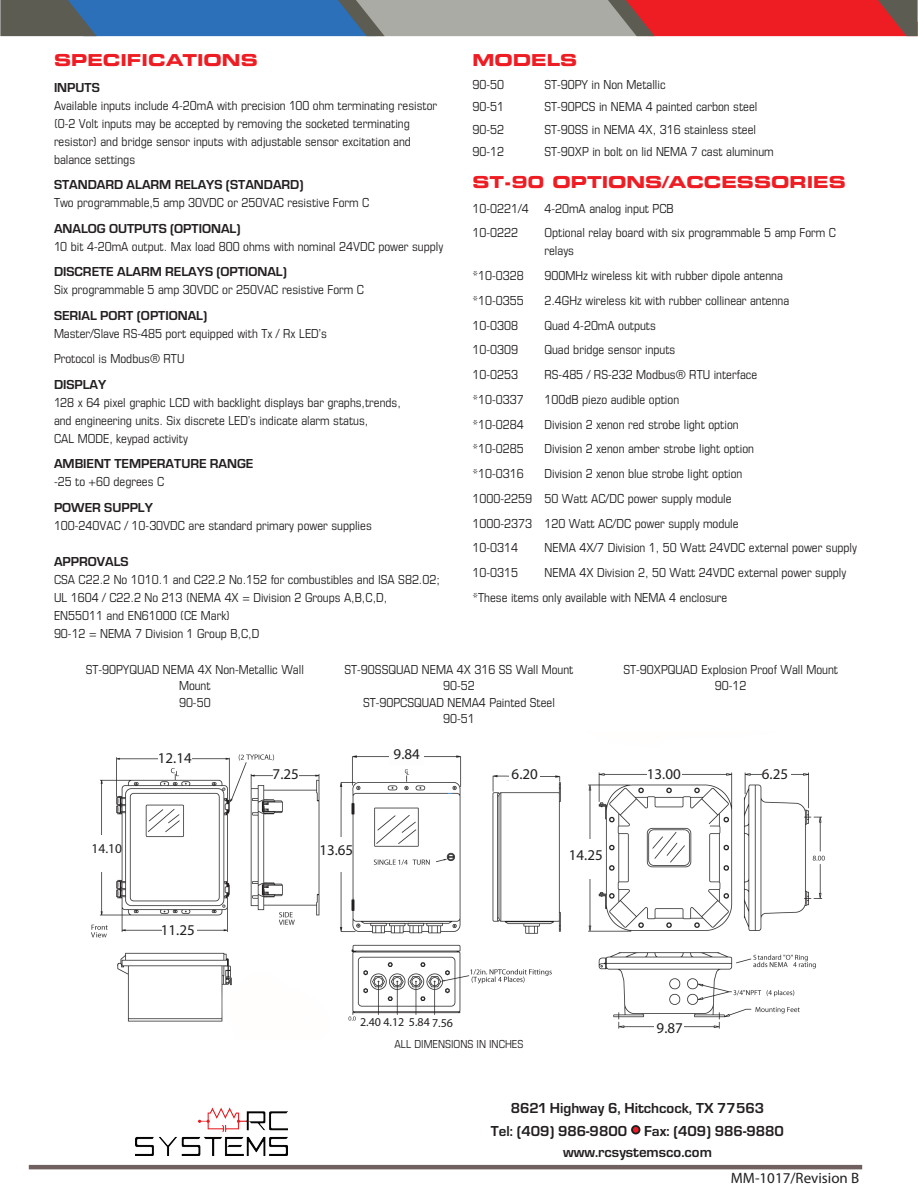
<style>
.page{position:relative;width:918px;height:1188px;background:#fff}
.page>*{position:absolute;margin:0;border:0;box-sizing:border-box;transform-origin:0 0}
.t1{font:16.5px "Eurostile LT Std Bold Ex 2";color:#ee1d23}
.t2{font:700 15px/22.5px "Eurostile";color:#231f20;text-align:center}
.t3{font:15px "Myriad Pro";color:#231f20}
.t4{font:13.5px/18px "Eurostile Con";color:#231f20}
.t5{font:700 13.5px "Eurostile";color:#231f20}
.t6{font:13.5px "Myriad Pro";color:#231f20}
.t7{font:12px "Eurostile Con";color:#231f20}
.t8{font:12px "Myriad Pro";color:#231f20}
</style>
<div class="page">
<img style="left:92px;top:754px;width:733px;height:275px">
<div style="left:158px;top:751px;width:33px;height:15px;background:#fff"></div>
<div style="left:92px;top:835px;width:20px;height:37px;background:#fff"></div>
<div style="left:162px;top:923px;width:35px;height:22px;background:#fff"></div>
<div style="left:273px;top:769px;width:26px;height:13px;background:#fff"></div>
<div style="left:389px;top:751px;width:34px;height:15px;background:#fdfdfd"></div>
<div style="left:509px;top:763px;width:31px;height:24px;background:#fff"></div>
<div style="left:328px;top:838px;width:24px;height:34px;background:#fff"></div>
<div style="left:647px;top:763px;width:34px;height:19px;background:#fff"></div>
<div style="left:762px;top:766px;width:28px;height:13px;background:#fff"></div>
<div style="left:654px;top:1021px;width:30px;height:13px;background:#fff"></div>
<div style="left:581px;top:840px;width:19px;height:39px;background:#fff"></div>
<div style="left:364px;top:1015px;width:89px;height:9px;background:#fff"></div>
<svg style="left:0;top:0;width:918px;height:36px;background:#8b6679"></svg>
<div style="left:632px;top:1126px;width:8px;height:8px;background:#ee1d23;border-radius:50%"></div>
<div style="left:631px;top:1125px;width:9px;height:9px;border:2px solid #231f20;border-radius:50%"></div>
<img style="left:135px;top:1107px;width:152px;height:49px">
<hr style="left:29px;top:1165px;width:833px;height:4px;background:#706160">
<p class="t1" style="left:54px;top:49px;width:205px">SPECIFICATIONS</p>
<p class="t5" style="left:54px;top:80px;width:47px">INPUTS</p>
<p class="t4" style="left:54px;top:97px;width:385px">Available inputs include 4-20mA with precision 100 ohm terminating resistor (0-2 Volt inputs may be accepted by removing the socketed terminating resistor) and bridge sensor inputs with adjustable sensor excitation and balance settings</p>
<p class="t5" style="left:54px;top:177px;width:251px">STANDARD ALARM RELAYS (STANDARD)</p>
<p class="t4" style="left:54px;top:194px;width:317px">Two programmable,5 amp 30VDC or 250VAC resistive Form C</p>
<p class="t5" style="left:54px;top:221px;width:188px">ANALOG OUTPUTS (OPTIONAL)</p>
<p class="t4" style="left:54px;top:238px;width:391px">10 bit 4-20mA output. Max load 800 ohms with nominal 24VDC power supply</p>
<p class="t5" style="left:54px;top:264px;width:234px">DISCRETE ALARM RELAYS (OPTIONAL)</p>
<p class="t4" style="left:54px;top:281px;width:312px">Six programmable 5 amp 30VDC or 250VAC resistive Form C</p>
<p class="t5" style="left:54px;top:308px;width:155px">SERIAL PORT (OPTIONAL)</p>
<p class="t4" style="left:54px;top:321px;width:274px;line-height:25.5px">Master/Slave RS-485 port equipped with Tx / Rx LED’s<br>Protocol is Modbus® RTU</p>
<p class="t5" style="left:54px;top:377px;width:54px">DISPLAY</p>
<p class="t4" style="left:54px;top:394px;width:348px">128 x 64 pixel graphic LCD with backlight displays bar graphs,trends, and engineering units. Six discrete LED’s indicate alarm status,<br>CAL MODE, keypad activity</p>
<p class="t5" style="left:54px;top:456px;width:201px">AMBIENT TEMPERATURE RANGE</p>
<p class="t4" style="left:54px;top:473px;width:112px">-25 to +60 degrees C</p>
<p class="t5" style="left:54px;top:500px;width:100px">POWER SUPPLY</p>
<p class="t4" style="left:54px;top:517px;width:319px">100-240VAC / 10-30VDC are standard primary power supplies</p>
<p class="t5" style="left:54px;top:554px;width:76px">APPROVALS</p>
<p class="t4" style="left:54px;top:571px;width:387px">CSA C22.2 No 1010.1 and C22.2 No.152 for combustibles and ISA S82.02; UL 1604 / C22.2 No 213 (NEMA 4X = Division 2 Groups A,B,C,D,<br>EN55011 and EN61000 (CE Mark)<br>90-12 = NEMA 7 Division 1 Group B,C,D</p>
<p class="t1" style="left:472px;top:49px;width:106px">MODELS</p>
<p class="t4" style="left:472px;top:76px;width:33px">90-50</p>
<p class="t4" style="left:544px;top:76px;width:123px">ST-90PY in Non Metallic</p>
<p class="t4" style="left:472px;top:98px;width:33px">90-51</p>
<p class="t4" style="left:544px;top:98px;width:214px">ST-90PCS in NEMA 4 painted carbon steel</p>
<p class="t4" style="left:472px;top:121px;width:33px">90-52</p>
<p class="t4" style="left:544px;top:121px;width:213px">ST-90SS in NEMA 4X, 316 stainless steel</p>
<p class="t4" style="left:472px;top:143px;width:33px">90-12</p>
<p class="t4" style="left:544px;top:143px;width:231px">ST-90XP in bolt on lid NEMA 7 cast aluminum</p>
<p class="t1" style="left:472px;top:170px;width:375px">ST-90 OPTIONS/ACCESSORIES</p>
<p class="t4" style="left:472px;top:196px;width:203px;line-height:24.8px">10-0221/4 4-20mA analog input PCB<br>10-0222</p>
<p class="t4" style="left:544px;top:224px;width:293px">Optional relay board with six programmable 5 amp Form C relays</p>
<p class="t4" style="left:472px;top:267px;width:53px">*10-0328</p>
<p class="t4" style="left:544px;top:267px;width:240px">900MHz wireless kit with rubber dipole antenna</p>
<p class="t4" style="left:472px;top:292px;width:53px">*10-0355</p>
<p class="t4" style="left:544px;top:292px;width:246px">2.4GHz wireless kit with rubber collinear antenna</p>
<p class="t4" style="left:472px;top:316px;width:47px">10-0308</p>
<p class="t4" style="left:544px;top:316px;width:113px">Quad 4-20mA outputs</p>
<p class="t4" style="left:472px;top:341px;width:47px">10-0309</p>
<p class="t4" style="left:544px;top:341px;width:132px">Quad bridge sensor inputs</p>
<p class="t4" style="left:472px;top:366px;width:47px">10-0253</p>
<p class="t4" style="left:544px;top:366px;width:214px">RS-485 / RS-232 Modbus® RTU interface</p>
<p class="t4" style="left:472px;top:391px;width:53px">*10-0337</p>
<p class="t4" style="left:544px;top:391px;width:136px">100dB piezo audible option</p>
<p class="t4" style="left:472px;top:415px;width:53px">*10-0284</p>
<p class="t4" style="left:544px;top:415px;width:196px">Division 2 xenon red strobe light option</p>
<p class="t4" style="left:472px;top:440px;width:53px">*10-0285</p>
<p class="t4" style="left:544px;top:440px;width:211px">Division 2 xenon amber strobe light option</p>
<p class="t4" style="left:472px;top:465px;width:53px">*10-0316</p>
<p class="t4" style="left:472px;top:462px;width:271px;line-height:24.8px;text-indent:72px">Division 2 xenon blue strobe light option 1000-2259 50 Watt AC/DC power supply module 1000-2373 120 Watt AC/DC power supply module 10-0314</p>
<p class="t4" style="left:544px;top:539px;width:314px">NEMA 4X/7 Division 1, 50 Watt 24VDC external power supply</p>
<p class="t4" style="left:472px;top:560px;width:375px;line-height:24.8px;text-indent:72px">NEMA 4X Division 2, 50 Watt 24VDC external power supply *These items only available with NEMA 4 enclosure</p>
<p class="t4" style="left:472px;top:564px;width:47px">10-0315</p>
<p class="t4" style="left:86px;top:661px;width:220px;line-height:16.5px;text-align:center">ST-90PYQUAD NEMA 4X Non-Metallic Wall<br>Mount<br>90-50</p>
<p class="t4" style="left:345px;top:661px;width:230px;line-height:16.5px;text-align:center">ST-90SSQUAD NEMA 4X 316 SS Wall Mount<br>90-52<br>ST-90PCSQUAD NEMA4 Painted Steel<br>90-51</p>
<p class="t4" style="left:623px;top:661px;width:216px;line-height:16.5px;text-align:center">ST-90XPQUAD Explosion Proof Wall Mount<br>90-12</p>
<p class="t6" style="left:92px;top:840px;width:32px">14.10</p>
<p class="t3" style="left:158px;top:749px;width:35px">12.14</p>
<p class="t3" style="left:161px;top:921px;width:35px">11.25</p>
<p class="t3" style="left:273px;top:765px;width:28px">7.25</p>
<p class="t3" style="left:319px;top:841px;width:35px">13.65</p>
<p class="t3" style="left:394px;top:745px;width:28px">9.84</p>
<p class="t3" style="left:512px;top:765px;width:28px">6.20</p>
<p class="t3" style="left:569px;top:846px;width:35px">14.25</p>
<p class="t3" style="left:647px;top:765px;width:35px">13.00</p>
<p class="t3" style="left:762px;top:765px;width:28px">6.25</p>
<p class="t8" style="left:360px;top:1015px;width:94px">2.40 4.12 5.84 7.56</p>
<p class="t7" style="left:395px;top:1037px;width:130px">ALL DIMENSIONS IN INCHES</p>
<p class="t3" style="left:657px;top:1018px;width:28px">9.87</p>
<p class="t2" style="left:491px;top:1097px;width:295px">8621 Highway 6, Hitchcock, TX 77563<br>Tel: (409) 986-9800 Fax: (409) 986-9880</p>
<p class="t2" style="left:563px;top:1141px;width:150px">www.rcsystemsco.com</p>
<p class="t3" style="left:731px;top:1169px;width:130px">MM-1017/Revision B</p>
</div>
